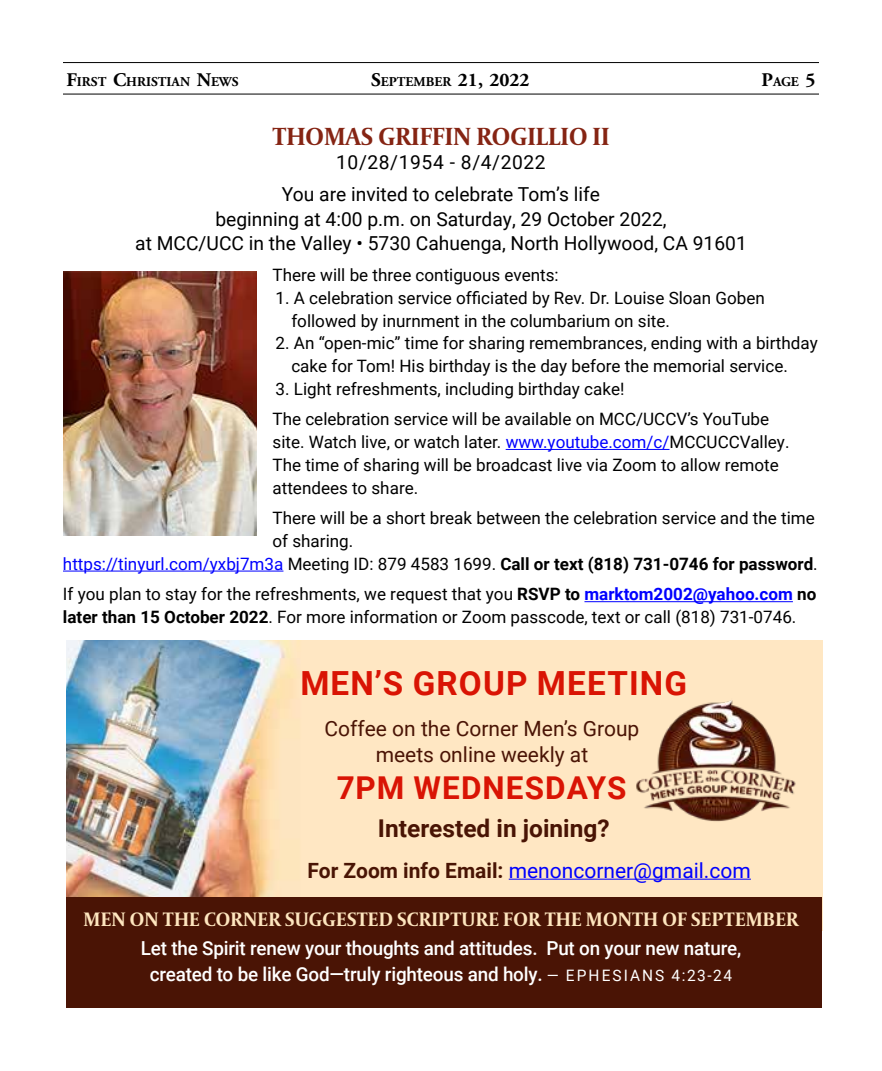
<style>
.page{position:relative;width:882px;height:1071px;background:#fff}
.page>*{position:absolute;margin:0;border:0;box-sizing:border-box;transform-origin:0 0}
.t1{font:700 33.25px "Roboto";letter-spacing:.035em;color:#d91404}
.t2{font:700 31.5px "Roboto";letter-spacing:.035em;color:#d91404}
.t3{font:700 24.5px "Coranto 2";color:#852413}
.t4{font:700 24.5px "Roboto";color:#491404}
.t5{font:21px/25.2px "Roboto";color:#4a1405;text-align:center}
.t6{font:21px "Roboto";color:#00f}
.t7{font:19.25px/32.4px "Roboto";color:#000;text-align:center}
.t8{font:500 19.25px/26.2px "Roboto";letter-spacing:-.01em;color:#fff;text-align:center}
.t9{font:700 19.25px "Coranto 2";letter-spacing:.01em;color:#fee6bf}
.t10{font:700 19.25px "Adobe Garamond Pro";color:#000}
.t11{font:17.15px/22.8px "Roboto";color:#000}
.t12{font:700 17.15px "Roboto";color:#000}
.t13{font:700 13.47px "Adobe Garamond Pro";color:#000}
.s1{font-size:19.25px}
.s2{font-size:13.47px}
.s3{color:#00f}
.s4{font-weight:400;color:#00f}
.s5{font-weight:400}
.s6{font-weight:700}
.s7{font-weight:700;color:#00f}
.s8{font-weight:700;color:#491404}
.s9{font-weight:400;font-size:15.75px}
</style>
<div class="page">
<hr style="left:63px;top:62px;width:756px;height:1px;background:#000">
<hr style="left:63px;top:94px;width:756px;height:1px;background:#000">
<img style="left:66px;top:640px;width:756px;height:258px">
<hr style="left:509px;top:879px;width:242px;height:1px;background:#00f">
<img style="left:632px;top:692px;width:177px;height:131px">
<div style="left:66px;top:898px;width:756px;height:110px;background:#4a1405"></div>
<hr style="left:506px;top:449px;width:164px;height:1px;background:#00f">
<hr style="left:63px;top:571px;width:220px;height:1px;background:#00f">
<hr style="left:584px;top:601px;width:209px;height:1px;background:#00f">
<img style="left:63px;top:271px;width:194px;height:265px">
<p class="t13" style="left:66px;top:73px;width:173px"><span class="s1">F</span>IRST <span class="s1">C</span>HRISTIAN <span class="s1">N</span>EWS</p>
<p class="t10" style="left:371px;top:68px;width:160px">S<span class="s2">EPTEMBER</span> 21, 2022</p>
<p class="t13" style="left:761px;top:73px;width:56px"><span class="s1">P</span>AGE <span class="s1">5</span></p>
<h3 class="t3" style="left:273px;top:121px;width:338px">THOMAS GRIFFIN ROGILLIO II</h3>
<p class="t7" style="left:282px;top:145px;width:320px">10/28/1954 - 8/4/2022<br>You are invited to celebrate Tom’s life</p>
<p class="t7" style="left:135px;top:206px;width:613px;line-height:24.5px">beginning at 4:00 p.m. on Saturday, 29 October 2022,<br>at MCC/UCC in the Valley • 5730 Cahuenga, North Hollywood, CA 91601</p>
<p class="t11" style="left:273px;top:263px;width:288px">There will be three contiguous events:</p>
<p class="t11" style="left:291px;top:286px;width:475px;text-indent:-16px">1. A celebration service officiated by Rev. Dr. Louise Sloan Goben followed by inurnment in the columbarium on site.</p>
<p class="t11" style="left:291px;top:331px;width:528px;text-indent:-16px">2. An “open-mic” time for sharing remembrances, ending with a birthday cake for Tom! His birthday is the day before the memorial service.</p>
<p class="t11" style="left:273px;top:373px;width:498px;line-height:30.6px">3. Light refreshments, including birthday cake!<br>The celebration service will be available on MCC/UCCV’s YouTube</p>
<p class="t11" style="left:273px;top:430px;width:519px">site. Watch live, or watch later. <span class="s3">www.youtube.com/c/</span>MCCUCCValley.<br>The time of sharing will be broadcast live via Zoom to allow remote attendees to share.</p>
<p class="t11" style="left:273px;top:506px;width:544px">There will be a short break between the celebration service and the time</p>
<p class="t11" style="left:273px;top:529px;width:82px">of sharing.</p>
<p class="t12" style="left:63px;top:552px;width:756px"><span class="s4">https://tinyurl.com/yxbj7m3a</span> <span class="s5">Meeting ID: 879 4583 1699.</span> Call or text (818) 731-0746 for password<span class="s5">.</span></p>
<p class="t11" style="left:63px;top:582px;width:755px">If you plan to stay for the refreshments, we request that you <span class="s6">RSVP to</span> <span class="s7">marktom2002@yahoo.com</span> <span class="s6">no later than 15 October 2022</span>. For more information or Zoom passcode, text or call (818) 731-0746.</p>
<h1 class="t1" style="left:300px;top:660px;width:388px">MEN’S GROUP MEETING</h1>
<p class="t5" style="left:325px;top:716px;width:316px">Coffee on the Corner Men’s Group meets online weekly at</p>
<h2 class="t2" style="left:337px;top:766px;width:291px">7PM WEDNESDAYS</h2>
<h3 class="t4" style="left:378px;top:811px;width:233px">Interested in joining?</h3>
<p class="t6" style="left:308px;top:855px;width:445px"><span class="s8">For Zoom info Email:</span> menoncorner@gmail.com</p>
<p class="t9" style="left:84px;top:907px;width:716px">MEN ON THE CORNER SUGGESTED SCRIPTURE FOR THE MONTH OF SEPTEMBER</p>
<p class="t8" style="left:141px;top:934px;width:602px">Let the Spirit renew your thoughts and attitudes. Put on your new nature, created to be like God—truly righteous and holy. <span class="s9">— EPHESIANS 4:23-24</span></p>
</div>
